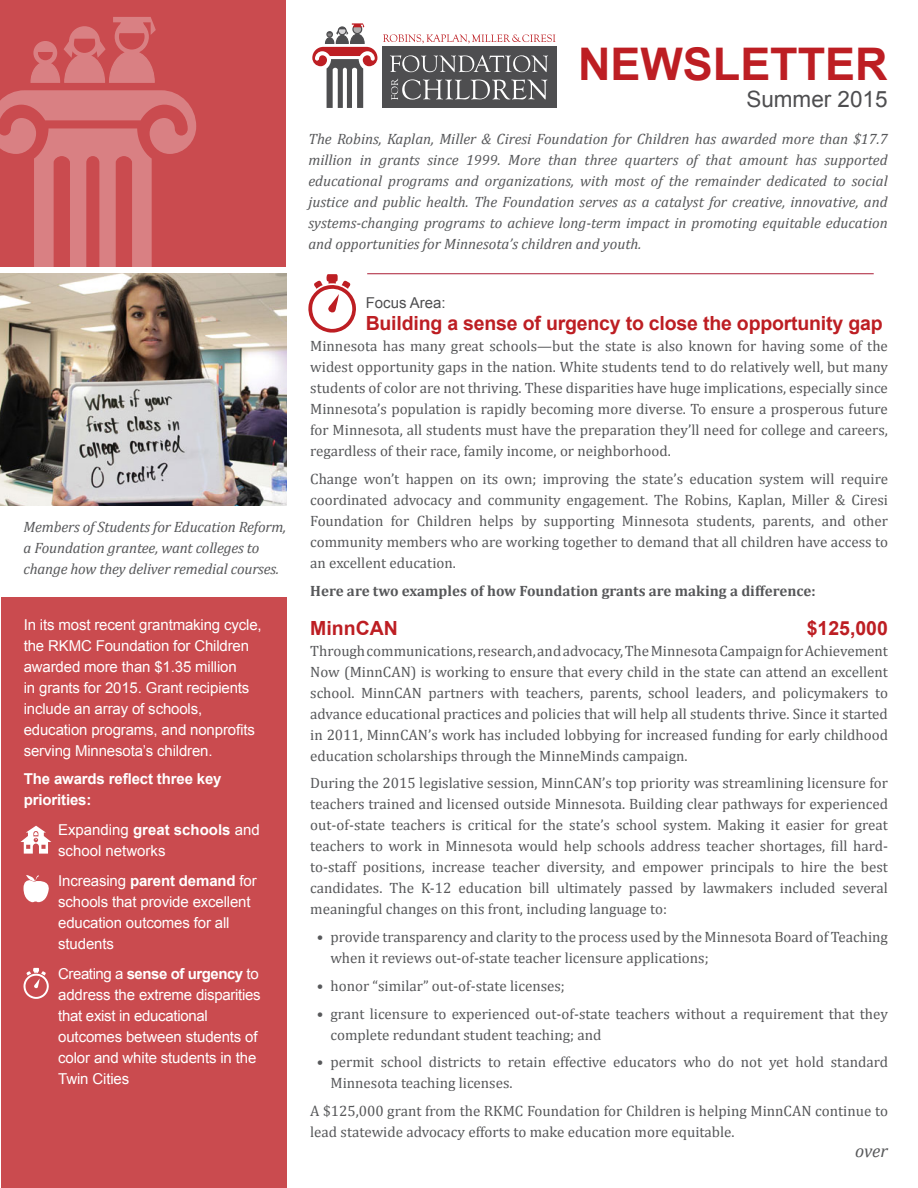
<style>
.page{position:relative;width:918px;height:1188px;background:#fff}
.page>*{position:absolute;margin:0;border:0;box-sizing:border-box;transform-origin:0 0}
.t1{font:700 45px "Arial";color:#bd1e23}
.t2{font:22.5px "Arial";color:#4e4e50}
.t3{font:700 19.5px "Arial";letter-spacing:-.01em;color:#bd1e23}
.t4{font:italic 18px "Cambria";color:#57585a}
.t5{font:15px/21px "Cambria";color:#57585a;text-align:justify}
.t6{font:italic 15px/21px "Cambria";letter-spacing:-.01em;color:#57585a;text-align:justify}
.t7{font:15px/21px "Arial";letter-spacing:-.01em;color:#fff}
.t8{font:700 15px "Cambria";color:#57585a}
.t9{font:700 15px/21px "Arial";letter-spacing:-.01em;color:#fff}
.t10{font:15px "Arial";color:#4e4e50}
.s1{font-weight:700}
</style>
<div class="page">
<div style="left:0;top:0;width:286px;height:267px;background:#ca4b4f"></div>
<svg style="left:0;top:90px;width:196px;height:194px"></svg>
<svg style="left:30px;top:17px;width:126px;height:66px"></svg>
<img style="left:1px;top:274px;width:285px;height:232px">
<svg style="left:383px;top:34px;width:173px;height:9px"></svg>
<div style="left:382px;top:47px;width:174px;height:61px;background:#4e4e50"></div>
<svg style="left:390px;top:55px;width:158px;height:17px"></svg>
<svg style="left:391px;top:79px;width:156px;height:21px"></svg>
<svg style="left:312px;top:23px;width:65px;height:85px"></svg>
<div style="left:1px;top:597px;width:285px;height:591px;background:#ca4b4f"></div>
<svg style="left:20px;top:826px;width:31px;height:28px"></svg>
<svg style="left:24px;top:875px;width:25px;height:27px"></svg>
<svg style="left:23px;top:968px;width:26px;height:31px"></svg>
<svg style="left:308px;top:274px;width:48px;height:59px"></svg>
<hr style="left:367px;top:273px;width:507px;height:1px;background:#ab1d34">
<p class="t6" style="left:24px;top:516px;width:264px;text-align:left">Members of Students for Education Reform, a Foundation grantee, want colleges to change how they deliver remedial courses.</p>
<p class="t7" style="left:24px;top:615px;width:240px">In its most recent grantmaking cycle, the RKMC Foundation for Children awarded more than $1.35 million<br>in grants for 2015. Grant recipients include an array of schools, education programs, and nonprofits serving Minnesota’s children.</p>
<p class="t9" style="left:24px;top:769px;width:199px">The awards reflect three key priorities:</p>
<p class="t7" style="left:58px;top:819px;width:203px">Expanding <span class="s1">great schools</span> and school networks</p>
<p class="t7" style="left:58px;top:870px;width:200px">Increasing <span class="s1">parent demand</span> for schools that provide excellent education outcomes for all students</p>
<p class="t7" style="left:58px;top:963px;width:204px">Creating a <span class="s1">sense of urgency</span> to address the extreme disparities that exist in educational outcomes between students of color and white students in the<br>Twin Cities</p>
<p class="t1" style="left:578px;top:34px;width:311px">NEWSLETTER</p>
<p class="t2" style="left:746px;top:85px;width:143px">Summer 2015</p>
<p class="t6" style="left:308px;top:128px;width:581px">The Robins, Kaplan, Miller &amp; Ciresi Foundation for Children has awarded more than $17.7 million in grants since 1999. More than three quarters of that amount has supported educational programs and organizations, with most of the remainder dedicated to social justice and public health. The Foundation serves as a catalyst for creative, innovative, and systems-changing programs to achieve long-term impact in promoting equitable education and opportunities for Minnesota’s children and youth.</p>
<p class="t10" style="left:366px;top:293px;width:82px">Focus Area:</p>
<p class="t3" style="left:366px;top:311px;width:518px">Building a sense of urgency to close the opportunity gap</p>
<p class="t5" style="left:310px;top:336px;width:579px">Minnesota has many great schools—but the state is also known for having some of the widest opportunity gaps in the nation. White students tend to do relatively well, but many students of color are not thriving. These disparities have huge implications, especially since Minnesota’s population is rapidly becoming more diverse. To ensure a prosperous future for Minnesota, all students must have the preparation they’ll need for college and careers, regardless of their race, family income, or neighborhood.</p>
<p class="t5" style="left:310px;top:468px;width:579px">Change won’t happen on its own; improving the state’s education system will require coordinated advocacy and community engagement. The Robins, Kaplan, Miller &amp; Ciresi Foundation for Children helps by supporting Minnesota students, parents, and other community members who are working together to demand that all children have access to an excellent education.</p>
<p class="t8" style="left:310px;top:580px;width:507px">Here are two examples of how Foundation grants are making a difference:</p>
<p class="t3" style="left:310px;top:615px;width:89px">MinnCAN</p>
<p class="t3" style="left:807px;top:615px;width:83px">$125,000</p>
<p class="t5" style="left:310px;top:640px;width:579px">Through communications, research, and advocacy, The Minnesota Campaign for Achievement Now (MinnCAN) is working to ensure that every child in the state can attend an excellent school. MinnCAN partners with teachers, parents, school leaders, and policymakers to advance educational practices and policies that will help all students thrive. Since it started in 2011, MinnCAN’s work has included lobbying for increased funding for early childhood education scholarships through the MinneMinds campaign.</p>
<p class="t5" style="left:310px;top:773px;width:579px">During the 2015 legislative session, MinnCAN’s top priority was streamlining licensure for teachers trained and licensed outside Minnesota. Building clear pathways for experienced out-of-state teachers is critical for the state’s school system. Making it easier for great teachers to work in Minnesota would help schools address teacher shortages, fill hard&shy;to-staff positions, increase teacher diversity, and empower principals to hire the best candidates. The K-12 education bill ultimately passed by lawmakers included several meaningful changes on this front, including language to:</p>
<p class="t5" style="left:330px;top:926px;width:559px;text-indent:-14px">• provide transparency and clarity to the process used by the Minnesota Board of Teaching when it reviews out-of-state teacher licensure applications;</p>
<p class="t5" style="left:317px;top:975px;width:249px">• honor “similar” out-of-state licenses;</p>
<p class="t5" style="left:330px;top:1003px;width:559px;text-indent:-14px">• grant licensure to experienced out-of-state teachers without a requirement that they complete redundant student teaching; and</p>
<p class="t5" style="left:330px;top:1052px;width:559px;text-indent:-14px">• permit school districts to retain effective educators who do not yet hold standard<br>Minnesota teaching licenses.</p>
<p class="t5" style="left:310px;top:1100px;width:579px">A $125,000 grant from the RKMC Foundation for Children is helping MinnCAN continue to lead statewide advocacy efforts to make education more equitable.</p>
<p class="t4" style="left:855px;top:1138px;width:34px">over</p>
</div>
